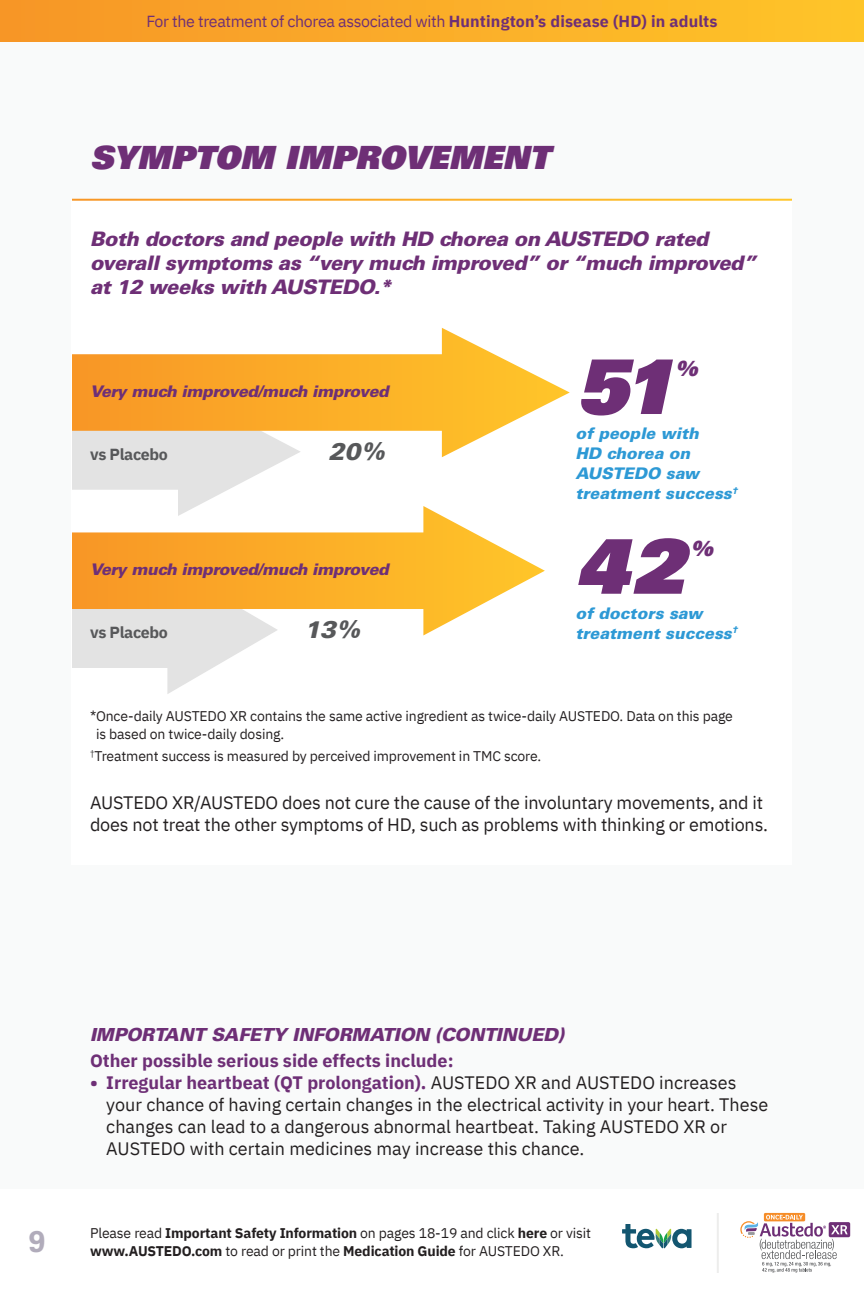
<style>
.page{position:relative;width:864px;height:1296px;background:#fff}
.page>*{position:absolute;margin:0;border:0;box-sizing:border-box;transform-origin:0 0}
.New_Branding_H2{font:75.4px "Univers LT Pro 85 X Black Obl";color:#6e2f76}
.New_branding_H1{font:32px "Univers LT Pro 85 X Black Obl";color:#6e2f76}
.t1{font:700 30px "Univers LT Pro 65";color:#b1acbb}
.t2{font:italic 900 24px "Univers LT Pro 75";color:#57585a}
.New_Branding_H2-2{font:21px "Univers LT Pro 85 X Black Obl";color:#6e2f76}
.New_Branding_H2-3{font:italic 900 20px/24px "Univers LT Pro 75";letter-spacing:-.02em;color:#6e2f76}
.Body_Copy{font:18px/22px "IBM Plex Sans";color:#231f20}
.ISI_header{font:700 18px "IBM Plex Sans";color:#6e2f76}
.ISI_header-2{font:italic 900 18px "Univers LT Pro 75";letter-spacing:-.01em;color:#6e2f76}
.t3{font:italic 900 16px/20px "Univers LT Pro 75";color:#2d99d5}
.t4{font:16px "IBM Plex Sans";letter-spacing:-.02em;color:#6e2f76}
.New_Branding_H2-4{font:italic 900 16px "Univers LT Pro 75";letter-spacing:-.02em;color:#6e2f76}
.New_Branding_H2-5{font:700 16px "IBM Plex Sans";letter-spacing:-.02em;color:#57585a}
.Footnote{font:14px/18px "IBM Plex Sans";letter-spacing:-.01em;color:#231f20}
.t5{font:700 14px "IBM Plex Sans";letter-spacing:-.01em;color:#231f20}
.s1{font-weight:700}
.s2{font-weight:700;color:#6e2f76}
.s3{font-weight:400}
</style>
<div class="page">
<div style="left:0;top:2px;width:864px;height:1190px;background:#f9fafa"></div>
<div style="left:0;top:0;width:864px;height:42px;background:linear-gradient(to right,#f79527,#fec529)"></div>
<div style="left:0;top:1189px;width:864px;height:107px;background:#fff"></div>
<div style="left:829px;top:1222px;width:21px;height:15px;background:#6e2f76;border-radius:2px"></div>
<svg style="left:764px;top:1213px;width:41px;height:8px"></svg>
<svg style="left:740px;top:1215px;width:108px;height:58px"></svg>
<hr style="left:717px;top:1213px;width:2px;height:60px;background:#ededec">
<svg style="left:622px;top:1224px;width:70px;height:24px"></svg>
<div style="left:72px;top:201px;width:720px;height:664px;background:#fff"></div>
<svg style="left:72px;top:457px;width:218px;height:49px"></svg>
<svg style="left:72px;top:328px;width:498px;height:129px"></svg>
<svg style="left:72px;top:635px;width:197px;height:59px"></svg>
<svg style="left:72px;top:506px;width:473px;height:129px"></svg>
<hr style="left:72px;top:199px;width:720px;height:2px;background:#fff">
<p class="t4" style="left:146px;top:10px;width:573px">For the treatment of chorea associated with <span class="s1">Huntington’s disease (HD) in adults</span></p>
<p class="New_branding_H1" style="left:90px;top:137px;width:461px">SYMPTOM IMPROVEMENT</p>
<p class="New_Branding_H2-3" style="left:90px;top:226px;width:668px">Both doctors and people with HD chorea on AUSTEDO rated overall symptoms as “very much improved” or “much improved” at 12 weeks with AUSTEDO.*</p>
<p class="New_Branding_H2-4" style="left:90px;top:380px;width:300px">Very much improved/much improved</p>
<p class="New_Branding_H2-5" style="left:90px;top:442px;width:79px">vs Placebo</p>
<p class="t2" style="left:329px;top:435px;width:58px">20%</p>
<p class="New_Branding_H2-4" style="left:90px;top:558px;width:300px">Very much improved/much improved</p>
<p class="New_Branding_H2-5" style="left:90px;top:620px;width:79px">vs Placebo</p>
<p class="t2" style="left:305px;top:613px;width:57px">13%</p>
<p class="New_Branding_H2" style="left:575px;top:337px;width:102px">51</p>
<p class="New_Branding_H2-2" style="left:676px;top:355px;width:24px">%</p>
<p class="t3" style="left:575px;top:423px;width:164px">of people with<br>HD chorea on<br>AUSTEDO saw treatment success<sup>†</sup></p>
<p class="New_Branding_H2" style="left:575px;top:517px;width:110px">42</p>
<p class="New_Branding_H2-2" style="left:691px;top:534px;width:24px">%</p>
<p class="t3" style="left:575px;top:602px;width:164px">of doctors saw treatment success<sup>†</sup></p>
<p class="Footnote" style="left:96px;top:705px;width:638px;text-indent:-6px">*Once-daily AUSTEDO XR contains the same active ingredient as twice-daily AUSTEDO. Data on this page is based on twice-daily dosing.</p>
<p class="Footnote" style="left:90px;top:746px;width:453px"><sup>†</sup>Treatment success is measured by perceived improvement in TMC score.</p>
<p class="Body_Copy" style="left:90px;top:790px;width:680px">AUSTEDO XR/AUSTEDO does not cure the cause of the involuntary movements, and it does not treat the other symptoms of HD, such as problems with thinking or emotions.</p>
<p class="ISI_header-2" style="left:90px;top:1022px;width:476px">IMPORTANT SAFETY INFORMATION (CONTINUED)</p>
<p class="ISI_header" style="left:90px;top:1046px;width:365px">Other possible serious side effects include:</p>
<p class="Body_Copy" style="left:106px;top:1070px;width:664px;text-indent:-16px"><span class="s2">• Irregular heartbeat (QT prolongation).</span> AUSTEDO XR and AUSTEDO increases your chance of having certain changes in the electrical activity in your heart. These changes can lead to a dangerous abnormal heartbeat. Taking AUSTEDO XR or AUSTEDO with certain medicines may increase this chance.</p>
<p class="t1" style="left:29px;top:1220px;width:18px">9</p>
<p class="Footnote" style="left:90px;top:1222px;width:503px">Please read <span class="s1">Important Safety Information</span> on pages 18-19 and click <span class="s1">here</span> or visit</p>
<p class="t5" style="left:90px;top:1239px;width:475px">www.AUSTEDO.com <span class="s3">to read or print the</span> Medication Guide <span class="s3">for AUSTEDO XR.</span></p>
</div>
